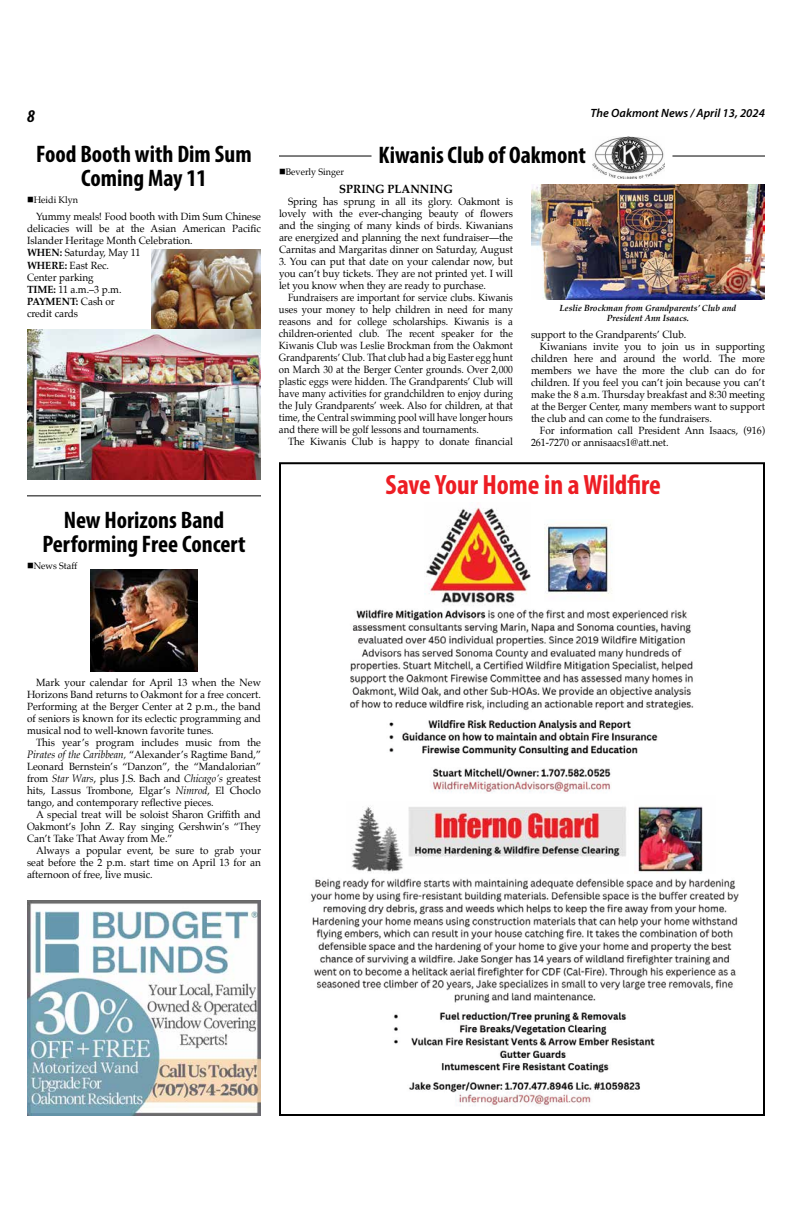
<style>
.page{position:relative;width:792px;height:1224px;background:#fff}
.page>*{position:absolute;margin:0;border:0;box-sizing:border-box;transform-origin:0 0}
.t1{font:700 condensed 28px "Myriad Pro";color:#ed1d24}
.t2{font:700 condensed 24px/24px "Myriad Pro";color:#000;text-align:center}
.t3{font:italic 700 condensed 18px "Myriad Pro";color:#000}
.t4{font:italic 600 12px "Myriad Pro";color:#000}
.t5{font:700 12px "Palatino";color:#000;scale:.95 1}
.t6{font:10.5px/12px "Palatino";color:#000;text-align:justify;scale:.95 1}
.t7{font:10.5px/12px "Palatino";color:#000;text-align:justify;scale:.91 1}
.t8{font:9.5px "Palatino";color:#000;scale:.95 1}
.t9{font:italic 700 9px/10px "Palatino";color:#000;text-align:center;scale:.95 1}
.s1{font-weight:700}
.s2{font-style:italic}
</style>
<div class="page">
<img style="left:27px;top:900px;width:234px;height:216px">
<img style="left:310px;top:878px;width:429px;height:228px">
<img style="left:433px;top:768px;width:178px;height:24px">
<img style="left:389px;top:720px;width:269px;height:36px">
<img style="left:349px;top:609px;width:345px;height:102px">
<img style="left:544px;top:524px;width:68px;height:72px">
<img style="left:424px;top:507px;width:107px;height:97px">
<img style="left:638px;top:806px;width:65px;height:68px">
<img style="left:351px;top:806px;width:275px;height:66px">
<div style="left:279px;top:462px;width:486px;height:654px;border:2px solid #000"></div>
<img style="left:90px;top:570px;width:108px;height:102px">
<img style="left:151px;top:249px;width:110px;height:80px">
<img style="left:27px;top:329px;width:234px;height:151px">
<hr style="left:27px;top:495px;width:234px;height:1px;background:#000">
<img style="left:593px;top:137px;width:72px;height:41px">
<img style="left:531px;top:184px;width:234px;height:116px">
<hr style="left:279px;top:156px;width:93px;height:1px;background:#000">
<hr style="left:672px;top:156px;width:93px;height:1px;background:#000">
<h3 class="t3" style="left:27px;top:104px;width:9px">8</h3>
<p class="t4" style="left:591px;top:105px;width:176px">The Oakmont News / April 13, 2024</p>
<h2 class="t2" style="left:36px;top:142px;width:217px">Food Booth with Dim Sum<br>Coming May 11</h2>
<p class="t8" style="left:27px;top:192px;width:55px">■Heidi Klyn</p>
<p class="t6" style="left:27px;top:211px;width:248px;text-align:left;text-indent:9px">Yummy meals! Food booth with Dim Sum Chinese delicacies will be at the Asian American Pacific<br>Islander Heritage Month Celebration.<br><span class="s1">WHEN:</span> Saturday, May 11<br><span class="s1">WHERE:</span> East Rec.<br>Center parking<br><span class="s1">TIME:</span> 11 a.m.–3 p.m.<br><span class="s1">PAYMENT:</span> Cash or<br>credit cards</p>
<h2 class="t2" style="left:42px;top:507px;width:205px">New Horizons Band<br>Performing Free Concert</h2>
<p class="t8" style="left:27px;top:558px;width:54px">■News Staff</p>
<h2 class="t2" style="left:379px;top:143px;width:209px">Kiwanis Club of Oakmont</h2>
<p class="t8" style="left:279px;top:163px;width:70px">■Beverly Singer</p>
<p class="t5" style="left:339px;top:179px;width:120px">SPRING PLANNING</p>
<p class="t6" style="left:279px;top:196px;width:248px;text-indent:9px">Spring has sprung in all its glory. Oakmont is lovely with the ever-changing beauty of flowers and the singing of many kinds of birds. Kiwanians are energized and planning the next fundraiser—the Carnitas and Margaritas dinner on Saturday, August</p>
<p class="t6" style="left:279px;top:256px;width:248px">3. You can put that date on your calendar now, but you can’t buy tickets. They are not printed yet. I will let you know when they are ready to purchase.</p>
<p class="t7" style="left:279px;top:292px;width:259px;text-indent:9px">Fundraisers are important for service clubs. Kiwanis uses your money to help children in need for many reasons and for college scholarships. Kiwanis is a children-oriented club. The recent speaker for the Kiwanis Club was Leslie Brockman from the Oakmont Grandparents’ Club. That club had a big Easter egg hunt on March 30 at the Berger Center grounds. Over 2,000 plastic eggs were hidden. The Grandparents’ Club will have many activities for grandchildren to enjoy during the July Grandparents’ week. Also for children, at that time, the Central swimming pool will have longer hours and there will be golf lessons and tournaments.</p>
<p class="t6" style="left:288px;top:436px;width:238px">The Kiwanis Club is happy to donate financial</p>
<p class="t9" style="left:560px;top:303px;width:187px">Leslie Brockman from Grandparents’ Club and<br>President Ann Isaacs.</p>
<p class="t6" style="left:531px;top:328px;width:165px">support to the Grandparents’ Club.</p>
<p class="t6" style="left:540px;top:340px;width:238px">Kiwanians invite you to join us in supporting</p>
<p class="t6" style="left:531px;top:352px;width:248px">children here and around the world. The more</p>
<p class="t6" style="left:531px;top:364px;width:248px">members we have the more the club can do for</p>
<p class="t6" style="left:531px;top:376px;width:248px">children. If you feel you can’t join because you can’t</p>
<p class="t6" style="left:531px;top:388px;width:248px">make the 8 a.m. Thursday breakfast and 8:30 meeting</p>
<p class="t6" style="left:531px;top:400px;width:248px">at the Berger Center, many members want to support</p>
<p class="t6" style="left:531px;top:412px;width:192px">the club and can come to the fundraisers.</p>
<p class="t6" style="left:540px;top:424px;width:238px">For information call President Ann Isaacs, (916)</p>
<p class="t6" style="left:531px;top:436px;width:146px">261-7270 or annisaacs1@att.net.</p>
<h1 class="t1" style="left:385px;top:468px;width:277px">Save Your Home in a Wildfire</h1>
<p class="t6" style="left:27px;top:677px;width:248px;text-indent:9px">Mark your calendar for April 13 when the New Horizons Band returns to Oakmont for a free concert.<br>Performing at the Berger Center at 2 p.m., the band of seniors is known for its eclectic programming and musical nod to well-known favorite tunes.</p>
<p class="t6" style="left:27px;top:737px;width:248px;text-indent:9px">This year’s program includes music from the <span class="s2">Pirates of the Caribbean,</span> “Alexander’s Ragtime Band,” Leonard Bernstein’s “Danzon”, the “Mandalorian” from <span class="s2">Star Wars</span>, plus J.S. Bach and <span class="s2">Chicago’s</span> greatest hits, Lassus Trombone, Elgar’s <span class="s2">Nimrod</span>, El Choclo tango, and contemporary reflective pieces.</p>
<p class="t6" style="left:27px;top:809px;width:248px;text-indent:9px">A special treat will be soloist Sharon Griffith and Oakmont’s John Z. Ray singing Gershwin’s “They Can’t Take That Away from Me.”</p>
<p class="t6" style="left:27px;top:845px;width:248px;text-indent:9px">Always a popular event, be sure to grab your seat before the 2 p.m. start time on April 13 for an afternoon of free, live music.</p>
</div>
